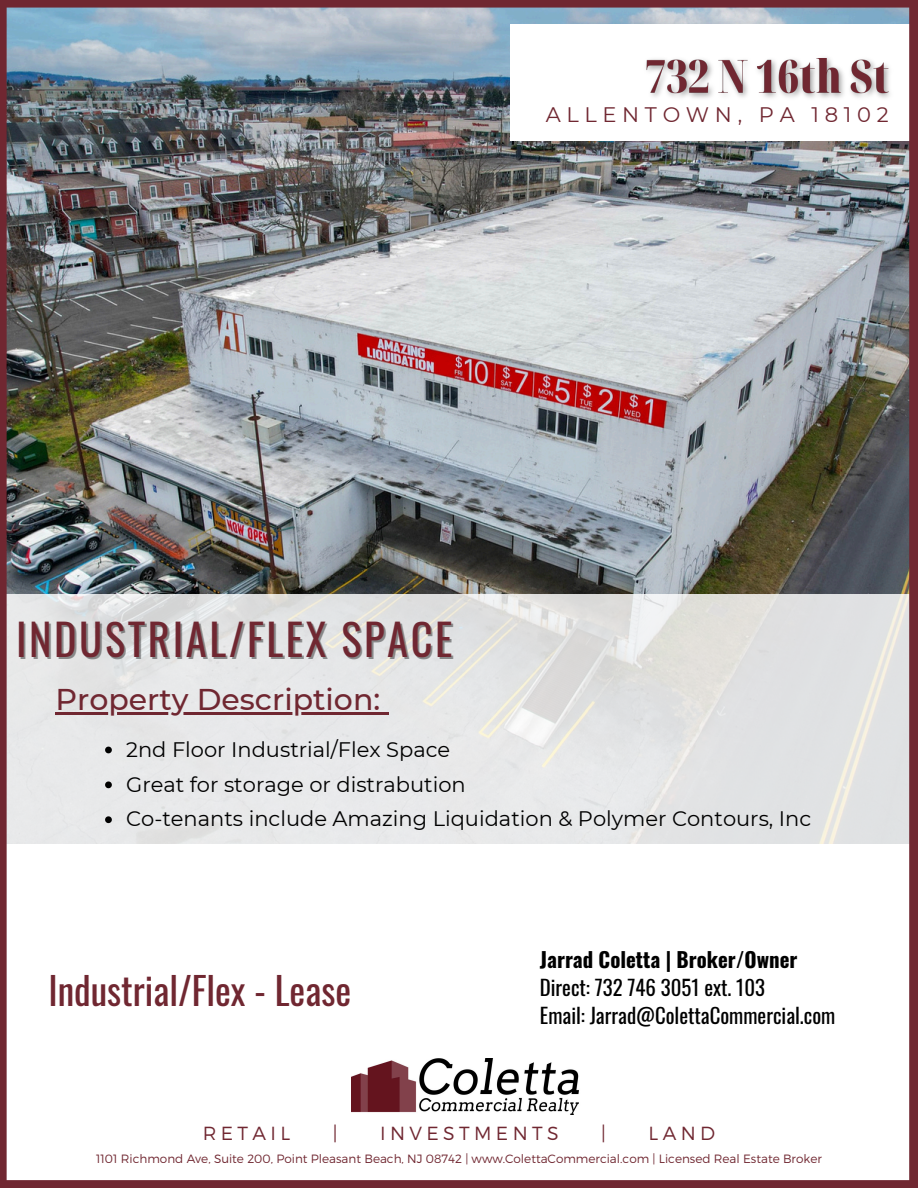
<style>
.page{position:relative;width:918px;height:1188px;background:#fff}
.page>*{position:absolute;margin:0;border:0;box-sizing:border-box;transform-origin:0 0}
.t1{font:42.75px "Oswald";letter-spacing:.06em;color:#702731}
.t2{font:37.5px "Oswald";color:#702731}
.t3{font:500 30px "Montserrat";color:#702731}
.t4{font:21px "Montserrat";color:#000}
.t5{font:21px "Montserrat";letter-spacing:.27em;color:#702731}
.t6{font:20.85px/28.2px "Oswald";color:#000}
.t7{font:300 18.9px "Montserrat";letter-spacing:.23em;color:#702731}
.t8{font:300 12px "Montserrat";color:#702731}
.s1{font-weight:700}
</style>
<div class="page">
<img style="left:0;top:0;width:918px;height:1188px">
<h1 class="t5" style="left:546px;top:102px;width:344px">ALLENTOWN, PA 18102</h1>
<h5 class="t1" style="left:16px;top:606px;width:438px">INDUSTRIAL/FLEX SPACE</h5>
<p class="t3" style="left:55px;top:681px;width:326px">Property Description:</p>
<h4 class="t4" style="left:126px;top:736px;width:326px">2nd Floor Industrial/Flex Space</h4>
<p class="t4" style="left:126px;top:771px;width:341px">Great for storage or distrabution</p>
<p class="t4" style="left:126px;top:806px;width:687px">Co-tenants include Amazing Liquidation &amp; Polymer Contours, Inc</p>
<p class="t2" style="left:48px;top:961px;width:304px">Industrial/Flex - Lease</p>
<h6 class="t6" style="left:540px;top:944px;width:297px"><span class="s1">Jarrad Coletta | Broker/Owner<br></span>Direct: 732 746 3051 ext. 103<br>Email: Jarrad@ColettaCommercial.com</h6>
<p class="t7" style="left:203px;top:1121px;width:89px">RETAIL</p>
<p class="t7" style="left:333px;top:1121px;width:6px">|</p>
<p class="t7" style="left:380px;top:1121px;width:180px">INVESTMENTS</p>
<p class="t7" style="left:601px;top:1121px;width:6px">|</p>
<p class="t7" style="left:649px;top:1121px;width:68px">LAND</p>
<h3 class="t8" style="left:96px;top:1151px;width:727px">1101 Richmond Ave, Suite 200, Point Pleasant Beach, NJ 08742 | www.ColettaCommercial.com | Licensed Real Estate Broker</h3>
</div>
